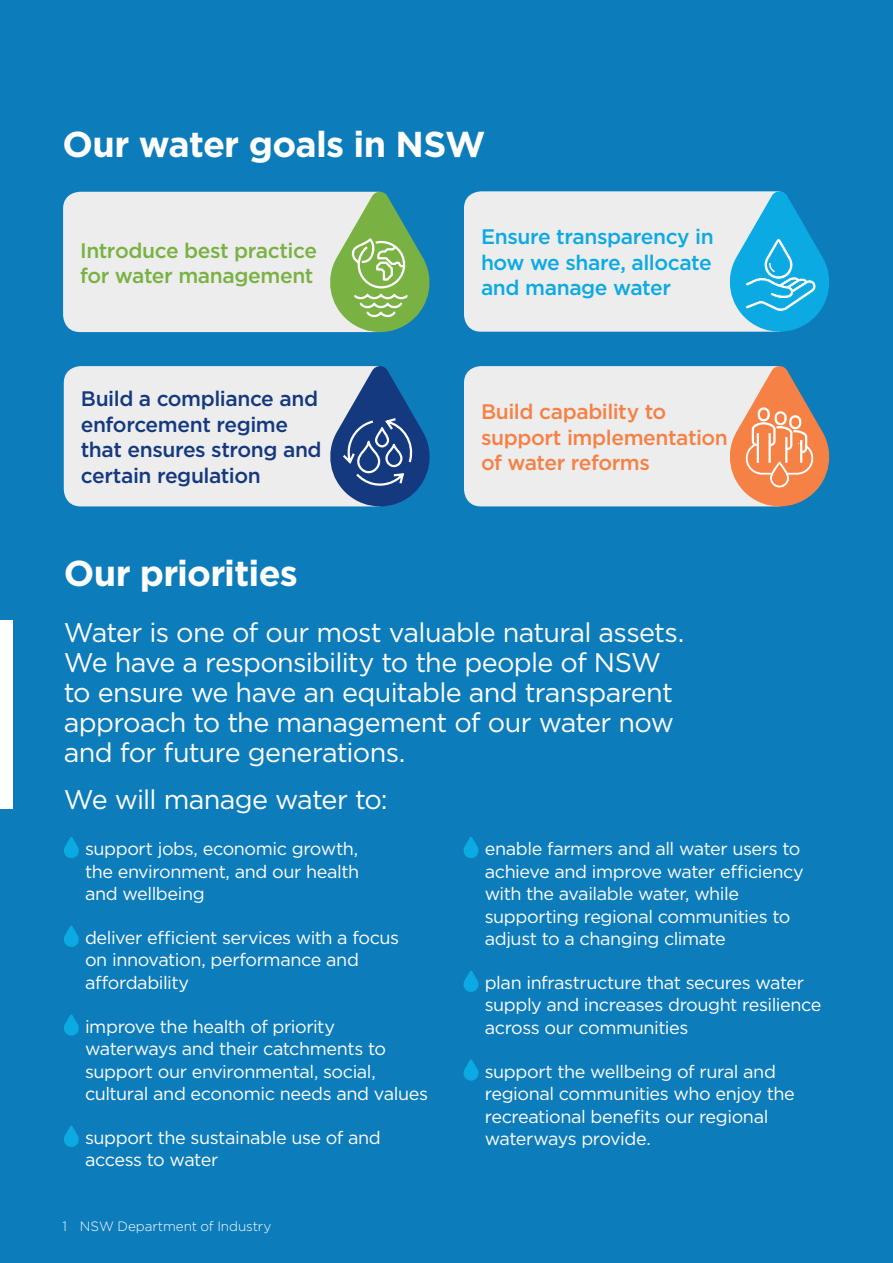
<style>
.page{position:relative;width:893px;height:1263px;background:#0d7cba}
.page>*{position:absolute;margin:0;border:0;box-sizing:border-box;transform-origin:0 0}
.t1{font:700 36px "Gotham";letter-spacing:-.02em;color:#fff}
.t2{font:27px/30px "Gotham";letter-spacing:-.025em;color:#fff}
.t3{font:500 21px/25.5px "Gotham";letter-spacing:-.02em;color:#15397f}
.t4{font:500 21px/25.5px "Gotham";letter-spacing:-.02em;color:#0baae2;text-align:justify}
.t5{font:500 21px/25.5px "Gotham";letter-spacing:-.02em;color:#f58145}
.t6{font:500 21px/25.5px "Gotham";letter-spacing:-.02em;color:#79b243}
.t7{font:18px/22.5px "Gotham";letter-spacing:-.025em;color:#fff}
.t8{font:300 13.5px "Gotham";letter-spacing:-.005em;color:#fff}
</style>
<div class="page">
<svg style="left:63px;top:192px;width:367px;height:140px;background:#cfdecf"></svg>
<svg style="left:464px;top:191px;width:365px;height:141px;background:#bbdce9"></svg>
<svg style="left:64px;top:366px;width:366px;height:140px;background:#bfcad9"></svg>
<svg style="left:464px;top:366px;width:366px;height:140px;background:#e4d7d1"></svg>
<svg style="left:64px;top:837px;width:15px;height:21px"></svg>
<svg style="left:64px;top:926px;width:15px;height:21px"></svg>
<svg style="left:64px;top:1014px;width:15px;height:22px"></svg>
<svg style="left:64px;top:1126px;width:15px;height:21px"></svg>
<svg style="left:463px;top:837px;width:16px;height:21px"></svg>
<svg style="left:463px;top:971px;width:16px;height:21px"></svg>
<svg style="left:463px;top:1059px;width:16px;height:22px"></svg>
<div style="left:0;top:620px;width:13px;height:189px;background:#fff"></div>
<h1 class="t1" style="left:62px;top:120px;width:425px">Our water goals in NSW</h1>
<p class="t6" style="left:80px;top:237px;width:238px">Introduce best practice for water management</p>
<p class="t3" style="left:81px;top:386px;width:242px">Build a compliance and enforcement regime that ensures strong and certain regulation</p>
<h1 class="t1" style="left:64px;top:550px;width:236px">Our priorities</h1>
<p class="t4" style="left:481px;top:224px;width:234px">Ensure transparency in how we share, allocate and manage water</p>
<p class="t5" style="left:481px;top:399px;width:248px">Build capability to support implementation of water reforms</p>
<h2 class="t2" style="left:64px;top:617px;width:622px">Water is one of our most valuable natural assets.<br>We have a responsibility to the people of NSW to ensure we have an equitable and transparent approach to the management of our water now and for future generations.</h2>
<h2 class="t2" style="left:64px;top:784px;width:325px">We will manage water to:</h2>
<p class="t7" style="left:85px;top:837px;width:276px;text-align:justify">support jobs, economic growth, the environment, and our health and wellbeing</p>
<p class="t7" style="left:85px;top:926px;width:315px">deliver efficient services with a focus on innovation, performance and affordability</p>
<p class="t7" style="left:85px;top:1015px;width:344px">improve the health of priority waterways and their catchments to support our environmental, social, cultural and economic needs and values</p>
<p class="t7" style="left:85px;top:1126px;width:297px">support the sustainable use of and access to water</p>
<p class="t8" style="left:62px;top:1218px;width:210px">1 NSW Department of Industry</p>
<p class="t7" style="left:485px;top:837px;width:321px">enable farmers and all water users to achieve and improve water efficiency with the available water, while supporting regional communities to adjust to a changing climate</p>
<p class="t7" style="left:485px;top:971px;width:338px">plan infrastructure that secures water supply and increases drought resilience across our communities</p>
<p class="t7" style="left:485px;top:1060px;width:312px">support the wellbeing of rural and regional communities who enjoy the recreational benefits our regional waterways provide.</p>
</div>
